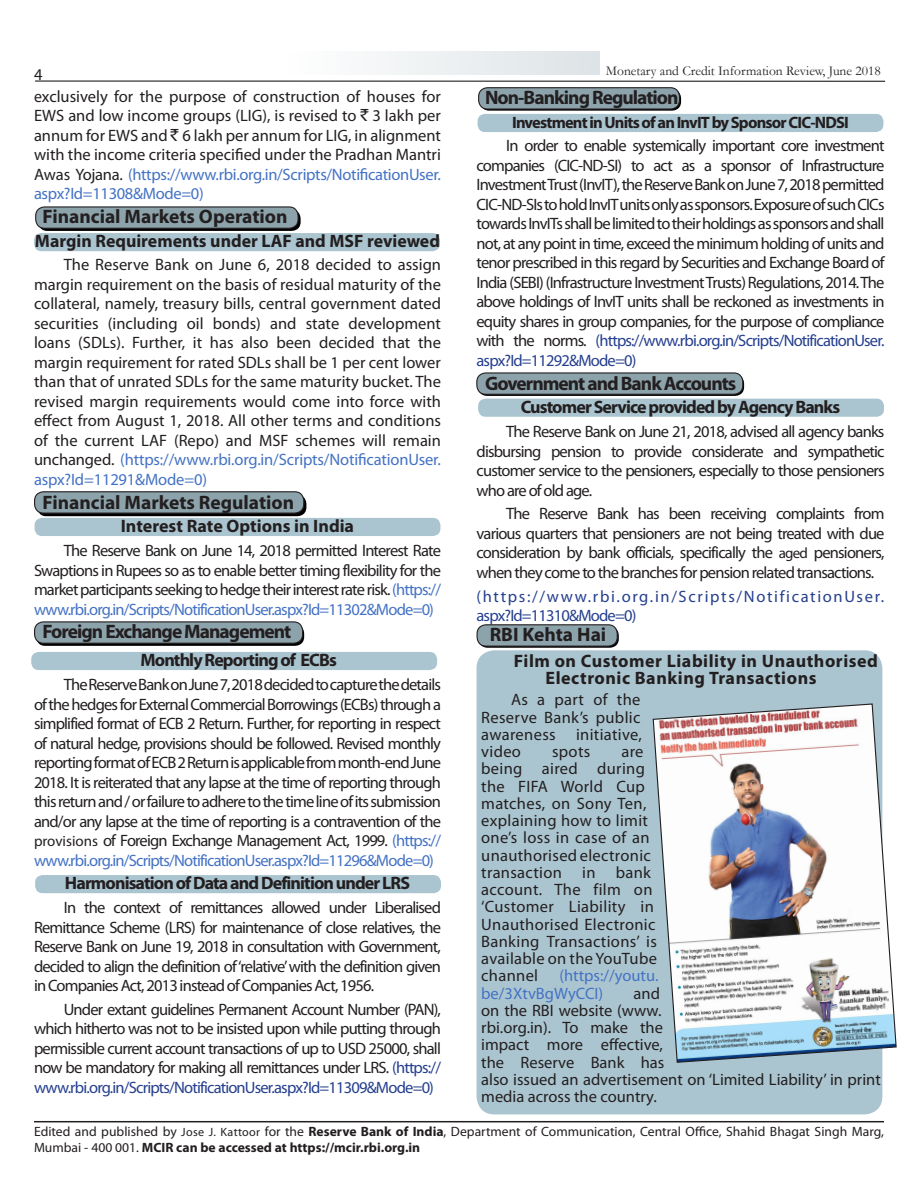
<style>
.page{position:relative;width:918px;height:1188px;background:#fff}
.page>*{position:absolute;margin:0;border:0;box-sizing:border-box;transform-origin:0 0}
.t1{font:700 19.5px "Myriad Pro";letter-spacing:-.05em;color:#231f20}
.t2{font:700 19.5px "Myriad Pro";color:#231f20}
.head{font:700 18px "Myriad Pro";letter-spacing:-.05em;color:#231f20}
.head-2{font:700 18px "Myriad Pro";color:#231f20}
.head-3{font:700 18px/17.2px "Myriad Pro";letter-spacing:.03em;color:#231f20}
.head-4{font:16.5px/19.5px "Myriad Pro";letter-spacing:-.005em;color:#231f20;text-align:justify}
.Normal__Web{font:16.5px/19.5px "Myriad Pro";letter-spacing:-.02em;color:#231f20;text-align:justify;scale:.96 1}
.head-5{font:16.5px/17.2px "Myriad Pro";letter-spacing:.02em;color:#231f20}
.t3{font:16.5px/19.5px "Myriad Pro";letter-spacing:.1em;color:#253f8e}
.t4{font:700 16.5px "Myriad Pro";letter-spacing:-.05em;color:#231f20}
.t5{font:16.5px/17.2px "Myriad Pro";color:#4472c4}
.t6{font:13.5px/16.5px "Myriad Pro";color:#231f20}
.t7{font:13.5px "Garamond";color:#231f20}
.s1{font-family:"Indian Rupee"}
.s2{color:#4472c4}
.s3{font-size:15px}
.s4{color:#253f8e}
.s5{font-size:12px}
.s6{font-weight:700}
</style>
<div class="page">
<svg style="left:478px;top:375px;width:266px;height:21px"></svg>
<div style="left:36px;top:625px;width:268px;height:21px;background:#000;border-radius:9px"></div>
<div style="left:37px;top:495px;width:269px;height:21px;background:#000;border-radius:9px"></div>
<div style="left:38px;top:210px;width:263px;height:21px;background:#000;border-radius:9px"></div>
<svg style="left:480px;top:89px;width:201px;height:22px"></svg>
<div style="left:478px;top:399px;width:406px;height:18px;background:#abc5d0;border-radius:8px"></div>
<div style="left:477px;top:373px;width:266px;height:21px;background:#8da3ac;border-radius:9px"></div>
<div style="left:476px;top:372px;width:267px;height:23px;border:1px solid #231f20;border-radius:9px"></div>
<div style="left:479px;top:88px;width:200px;height:21px;background:#8da3ac;border-radius:9px"></div>
<div style="left:478px;top:87px;width:202px;height:23px;border:1px solid #231f20;border-radius:9px"></div>
<div style="left:35px;top:875px;width:406px;height:18px;background:#abc5d0;border-radius:8px"></div>
<div style="left:31px;top:652px;width:406px;height:18px;background:#abc5d0;border-radius:8px"></div>
<div style="left:35px;top:622px;width:268px;height:21px;background:#8da3ac;border-radius:9px"></div>
<div style="left:34px;top:621px;width:269px;height:23px;border:1px solid #231f20;border-radius:9px"></div>
<div style="left:477px;top:650px;width:405px;height:464px;background:#abc5d0;border-radius:18px"></div>
<svg style="left:479px;top:626px;width:140px;height:22px"></svg>
<div style="left:478px;top:114px;width:405px;height:18px;background:#abc5d0;border-radius:8px"></div>
<div style="left:35px;top:518px;width:405px;height:18px;background:#abc5d0;border-radius:8px"></div>
<div style="left:35px;top:492px;width:269px;height:21px;background:#8da3ac;border-radius:9px"></div>
<div style="left:34px;top:491px;width:270px;height:23px;border:1px solid #231f20;border-radius:9px"></div>
<div style="left:34px;top:233px;width:406px;height:18px;background:#abc5d0;border-radius:8px"></div>
<div style="left:36px;top:207px;width:262px;height:21px;background:#8da3ac;border-radius:9px"></div>
<div style="left:35px;top:206px;width:264px;height:23px;border:1px solid #231f20;border-radius:9px"></div>
<hr style="left:34px;top:1121px;width:850px;height:1px;background:#231f20">
<div style="left:286px;top:51px;width:314px;height:24px;background:linear-gradient(to right,#fff,#dde3e6)"></div>
<hr style="left:35px;top:80px;width:850px;height:2px;background:#231f20">
<div style="left:477px;top:625px;width:140px;height:21px;background:#8da3ac;border-radius:9px"></div>
<div style="left:477px;top:624px;width:141px;height:23px;border:1px solid #231f20;border-radius:9px"></div>
<img style="left:652px;top:703px;width:245px;height:360px">
<p class="head-4" style="left:34px;top:65px;width:10px">4</p>
<p class="Normal__Web" style="left:34px;top:87px;width:425px">exclusively for the purpose of construction of houses for EWS and low income groups (LIG), is revised to <span class="s1">`</span>3 lakh per annum for EWS and <span class="s1">`</span>6 lakh per annum for LIG, in alignment with the income criteria specified under the Pradhan Mantri Awas Yojana. <span class="s2">(https://www.rbi.org.in/Scripts/NotificationUser. aspx?Id=11308&amp;Mode=0)</span></p>
<p class="t2" style="left:43px;top:205px;width:246px">Financial Markets Operation</p>
<p class="head-2" style="left:35px;top:231px;width:407px">Margin Requirements under LAF and MSF reviewed</p>
<p class="head-4" style="left:34px;top:255px;width:409px;text-indent:30px">The Reserve Bank on June 6, 2018 decided to assign margin requirement on the basis of residual maturity of the collateral, namely, treasury bills, central government dated securities (including oil bonds) and state development loans (SDLs). Further, it has also been decided that the margin requirement for rated SDLs shall be 1 per cent lower than that of unrated SDLs for the same maturity bucket. The revised margin requirements would come into force with effect from August 1, 2018. All other terms and conditions of the current LAF (Repo) and MSF schemes will remain unchanged. <span class="s2">(https://www.rbi.org.in/Scripts/NotificationUser. aspx?Id=11291&amp;Mode=0)</span></p>
<p class="t2" style="left:43px;top:491px;width:253px">Financial Markets Regulation</p>
<p class="head-2" style="left:121px;top:516px;width:235px">Interest Rate Options in India</p>
<p class="head-4" style="left:34px;top:541px;width:409px;text-indent:30px">The Reserve Bank on June 14, 2018 permitted Interest Rate Swaptions in Rupees so as to enable better timing flexibility for the market participants seeking to hedge their interest rate risk. <span class="s2">(https:// www.rbi.org.in/Scripts/NotificationUser.aspx?Id=11302&amp;Mode=0)</span></p>
<p class="t1" style="left:43px;top:621px;width:250px">Foreign Exchange Management</p>
<p class="head" style="left:141px;top:650px;width:198px">Monthly Reporting of ECBs</p>
<p class="head-4" style="left:34px;top:675px;width:409px;text-indent:30px">The Reserve Bank on June 7, 2018 decided to capture the details of the hedges for External Commercial Borrowings (ECBs) through a simplified format of ECB 2 Return. Further, for reporting in respect of natural hedge, provisions should be followed. Revised monthly reporting format of ECB 2 Return is applicable from month-end June 2018. It is reiterated that any lapse at the time of reporting through this return and / or failure to adhere to the time line of its submission and/or any lapse at the time of reporting is a contravention of the <span class="s3">provisions</span> of Foreign Exchange Management Act, 1999. <span class="s2">(https:// www.rbi.org.in/Scripts/NotificationUser.aspx?Id=11296&amp;Mode=0)</span></p>
<p class="head" style="left:65px;top:873px;width:347px">Harmonisation of Data and Definition under LRS</p>
<p class="head-4" style="left:34px;top:898px;width:409px;text-indent:30px">In the context of remittances allowed under Liberalised Remittance Scheme (LRS) for maintenance of close relatives, the Reserve Bank on June 19, 2018 in consultation with Government, decided to align the definition of ‘relative’ with the definition given in Companies Act, 2013 instead of Companies Act, 1956.</p>
<p class="head-4" style="left:34px;top:1000px;width:409px;text-indent:30px">Under extant guidelines Permanent Account Number (PAN), which hitherto was not to be insisted upon while putting through permissible current account transactions of up to USD 25000, shall now be mandatory for making all remittances under LRS. <span class="s4">(https:// www.rbi.org.in/Scripts/NotificationUser.aspx?Id=11309&amp;Mode=0)</span></p>
<p class="t7" style="left:606px;top:61px;width:276px">Monetary and Credit Information Review, June 2018</p>
<p class="t1" style="left:485px;top:86px;width:195px">Non-Banking Regulation</p>
<p class="t4" style="left:512px;top:113px;width:338px">Investment in Units of an InvIT by Sponsor CIC-NDSI</p>
<p class="head-4" style="left:477px;top:136px;width:410px;text-indent:30px">In order to enable systemically important core investment companies (CIC-ND-SI) to act as a sponsor of Infrastructure Investment Trust (InvIT), the Reserve Bank on June 7, 2018 permitted CIC-ND-SIs to hold InvIT units only as sponsors. Exposure of such CICs towards InvITs shall be limited to their holdings as sponsors and shall not, at any point in time, exceed the minimum holding of units and tenor prescribed in this regard by Securities and Exchange Board of India (SEBI) (Infrastructure Investment Trusts) Regulations, 2014. The above holdings of InvIT units shall be reckoned as investments in equity shares in group companies, for the purpose of compliance with the norms. <span class="s4">(https://www.rbi.org.in/Scripts/NotificationUser. aspx?Id=11292&amp;Mode=0)</span></p>
<p class="t1" style="left:485px;top:372px;width:253px">Government and Bank Accounts</p>
<p class="head" style="left:521px;top:397px;width:321px">Customer Service provided by Agency Banks</p>
<p class="head-4" style="left:477px;top:422px;width:410px;text-indent:30px">The Reserve Bank on June 21, 2018, advised all agency banks disbursing pension to provide considerate and sympathetic customer service to the pensioners, especially to those pensioners who are of old age.</p>
<p class="head-4" style="left:477px;top:504px;width:410px;text-indent:30px">The Reserve Bank has been receiving complaints from various quarters that pensioners are not being treated with due consideration by bank officials, specifically the <span class="s3">aged</span> pensioners, when they come to the branches for pension related transactions.</p>
<p class="t3" style="left:477px;top:587px;width:409px">(https://www.rbi.org.in/Scripts/NotificationUser. aspx?Id=11310&amp;Mode=0)</p>
<p class="t2" style="left:490px;top:624px;width:118px">RBI Kehta Hai</p>
<p class="head-3" style="left:546px;top:652px;width:334px;text-indent:-32px">Film on Customer Liability in Unauthorised<br>Electronic Banking Transactions</p>
<p class="head-4" style="left:481px;top:692px;width:162px;line-height:17.2px;text-indent:30px">As a part of the Reserve Bank’s public awareness initiative, video</p>
<p class="head-4" style="left:552px;top:742px;width:40px">spots</p>
<p class="head-5" style="left:481px;top:743px;width:177px;text-indent:140px">are being aired during the FIFA World Cup matches, on Sony Ten, explaining how to limit one’s loss in case of an unauthorised electronic transaction in bank account. The film on ‘Customer Liability in<br>Unauthorised Electronic<br>Banking Transactions’ is available on the YouTube channel</p>
<p class="t5" style="left:481px;top:968px;width:179px;text-indent:78px">(https://youtu. be/3XtvBgWyCCI)</p>
<p class="head-4" style="left:481px;top:985px;width:401px;line-height:17.2px;text-align:left;text-indent:152px">and<br>on the RBI website (www.<br>rbi.org.in). To make the<br>impact more effective,<br>the Reserve Bank has<br>also issued an advertisement on ‘Limited Liability’ in print media across the country.</p>
<p class="t6" style="left:34px;top:1123px;width:852px">Edited and published by <span class="s5">Jose J. Kattoor</span> for the <span class="s6">Reserve Bank of India</span>, Department of Communication, Central Office, Shahid Bhagat Singh Marg,<br>Mumbai - 400 001. <span class="s6">MCIR can be accessed at https://mcir.rbi.org.in</span></p>
</div>
